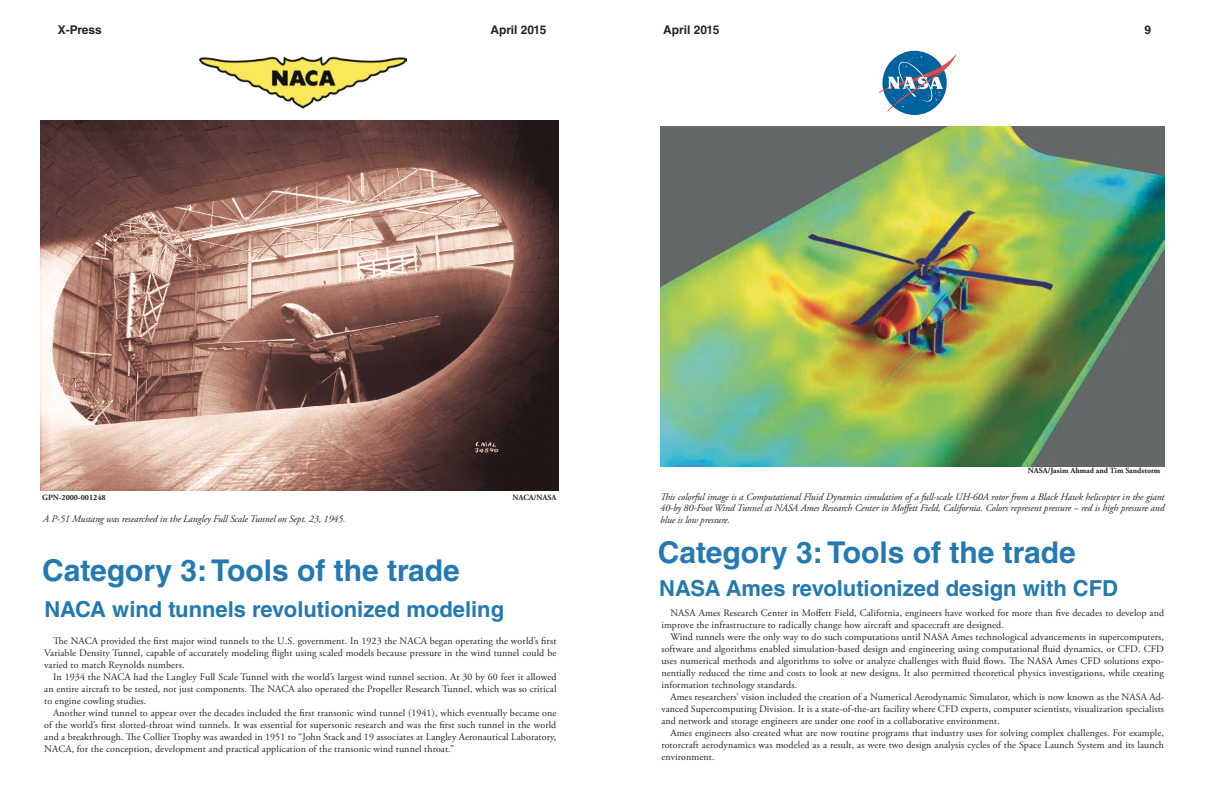
<style>
.page{position:relative;width:1224px;height:792px;background:#fff}
.page>*{position:absolute;margin:0;border:0;box-sizing:border-box;transform-origin:0 0}
.t1{font:700 30px "Helvetica LT Std";color:#2379b1}
.t2{font:700 22px "Helvetica LT Std";color:#2379b1}
.t3{font:700 12px "Helvetica LT Std";color:#262527}
.t4{font:10px/12px "Adobe Garamond Pro";letter-spacing:.01em;color:#262527;text-align:justify}
.t5{font:italic 10px/11px "Adobe Garamond Pro";letter-spacing:-.01em;color:#262527}
.t6{font:700 8px "Adobe Garamond Pro";color:#262527}
</style>
<div class="page">
<div style="left:882px;top:51px;width:65px;height:64px;background:#00629e;border-radius:50%"></div>
<svg style="left:879px;top:53px;width:77px;height:59px"></svg>
<img style="left:660px;top:126px;width:504px;height:340px">
<img style="left:200px;top:57px;width:207px;height:51px">
<img style="left:40px;top:120px;width:519px;height:371px">
<p class="t3" style="left:58px;top:23px;width:46px">X-Press</p>
<p class="t3" style="left:490px;top:23px;width:58px">April 2015</p>
<p class="t3" style="left:663px;top:22px;width:58px">April 2015</p>
<p class="t3" style="left:1145px;top:22px;width:8px">9</p>
<p class="t6" style="left:42px;top:493px;width:65px">GPN-2000-001248</p>
<p class="t6" style="left:513px;top:493px;width:46px">NACA/NASA</p>
<p class="t5" style="left:43px;top:514px;width:304px">A P-51 Mustang was researched in the Langley Full Scale Tunnel on Sept. 23, 1945.</p>
<p class="t1" style="left:42px;top:552px;width:419px">Category 3: Tools of the trade</p>
<p class="t2" style="left:44px;top:596px;width:461px">NACA wind tunnels revolutionized modeling</p>
<p class="t4" style="left:44px;top:635px;width:514px;text-indent:9px">The NACA provided the first major wind tunnels to the U.S. government. In 1923 the NACA began operating the world’s first Variable Density Tunnel, capable of accurately modeling flight using scaled models because pressure in the wind tunnel could be varied to match Reynolds numbers.</p>
<p class="t4" style="left:44px;top:671px;width:514px;text-indent:9px">In 1934 the NACA had the Langley Full Scale Tunnel with the world’s largest wind tunnel section. At 30 by 60 feet it allowed an entire aircraft to be tested, not just components. The NACA also operated the Propeller Research Tunnel, which was so critical to engine cowling studies.</p>
<p class="t4" style="left:44px;top:707px;width:514px;text-indent:9px">Another wind tunnel to appear over the decades included the first transonic wind tunnel (1941), which eventually became one of the world’s first slotted-throat wind tunnels. It was essential for supersonic research and was the first such tunnel in the world and a breakthrough. The Collier Trophy was awarded in 1951 to “John Stack and 19 associates at Langley Aeronautical Laboratory, NACA, for the conception, development and practical application of the transonic wind tunnel throat.”</p>
<p class="t6" style="left:1028px;top:466px;width:134px">NASA/Jasim Ahmad and Tim Sandstorm</p>
<p class="t5" style="left:660px;top:492px;width:506px">This colorful image is a Computational Fluid Dynamics simulation of a full-scale UH-60A rotor from a Black Hawk helicopter in the giant<br>40-by 80-Foot Wind Tunnel at NASA Ames Research Center in Moffett Field, California. Colors represent pressure – red is high pressure and</p>
<p class="t5" style="left:660px;top:515px;width:71px">blue is low pressure.</p>
<p class="t1" style="left:658px;top:534px;width:419px">Category 3: Tools of the trade</p>
<p class="t2" style="left:659px;top:575px;width:460px">NASA Ames revolutionized design with CFD</p>
<p class="t4" style="left:661px;top:607px;width:504px;text-indent:9px">NASA Ames Research Center in Moffett Field, California, engineers have worked for more than five decades to develop and improve the infrastructure to radically change how aircraft and spacecraft are designed.</p>
<p class="t4" style="left:661px;top:631px;width:504px;text-indent:9px">Wind tunnels were the only way to do such computations until NASA Ames technological advancements in supercomputers, software and algorithms enabled simulation-based design and engineering using computational fluid dynamics, or CFD. CFD uses numerical methods and algorithms to solve or analyze challenges with fluid flows. The NASA Ames CFD solutions expo&shy;nentially reduced the time and costs to look at new designs. It also permitted theoretical physics investigations, while creating information technology standards.</p>
<p class="t4" style="left:661px;top:691px;width:504px;text-indent:9px">Ames researchers’ vision included the creation of a Numerical Aerodynamic Simulator, which is now known as the NASA Ad&shy;vanced Supercomputing Division. It is a state-of-the-art facility where CFD experts, computer scientists, visualization specialists and network and storage engineers are under one roof in a collaborative environment.</p>
<p class="t4" style="left:661px;top:727px;width:504px;text-indent:9px">Ames engineers also created what are now routine programs that industry uses for solving complex challenges. For example, rotorcraft aerodynamics was modeled as a result, as were two design analysis cycles of the Space Launch System and its launch environment.</p>
</div>
